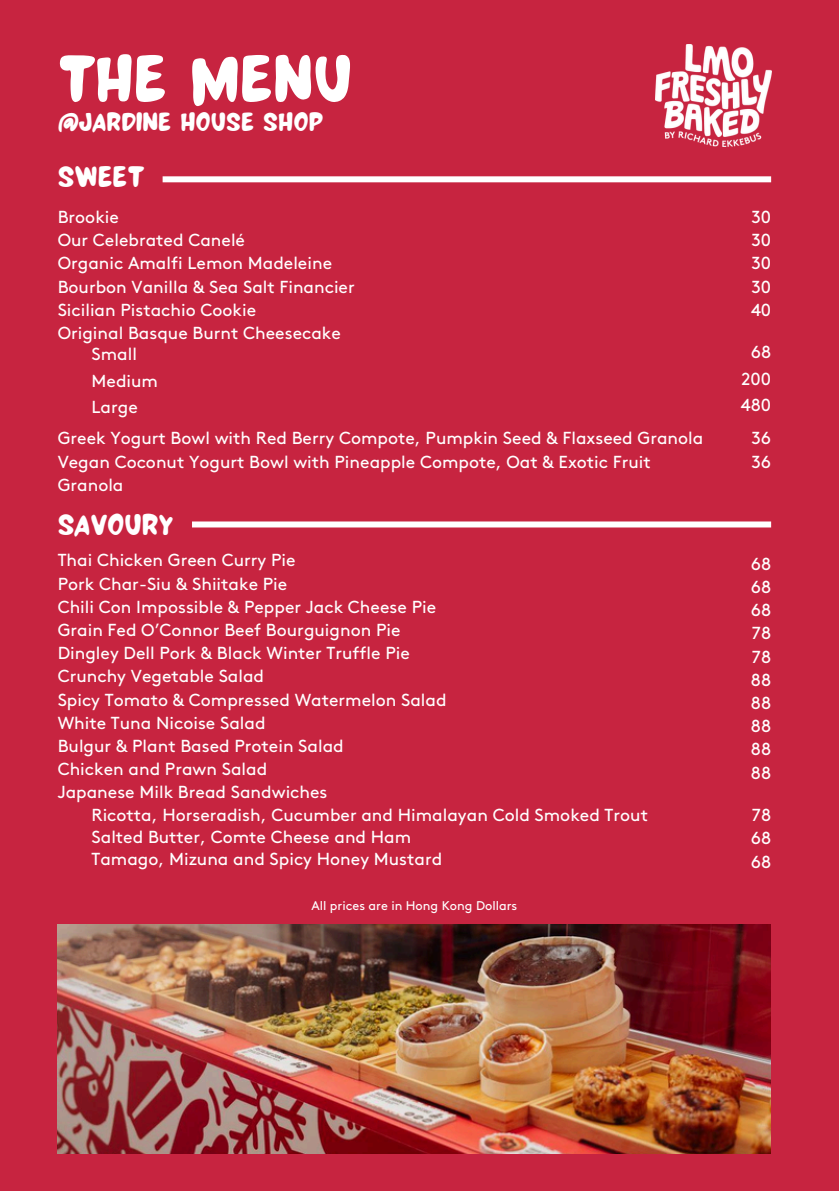
<style>
.page{position:relative;width:839px;height:1191px;background:#fff}
.page>*{position:absolute;margin:0;border:0;box-sizing:border-box;transform-origin:0 0}
.t1{font:74px "NF La Lou Regular";color:#fff}
.t2{font:33px "NF La Lou Regular";color:#fff}
.t3{font:29.2px "NF La Lou Regular";color:#fff}
.t4{font:17.4px/23.2px "Brown Std";color:#fff}
.t5{font:12.6px "Brown Std";color:#fff}
</style>
<div class="page">
<div style="left:0;top:0;width:838px;height:1191px;background:#c72440"></div>
<img style="left:655px;top:45px;width:116px;height:102px">
<div style="left:192px;top:521px;width:579px;height:6px;background:#fff"></div>
<div style="left:163px;top:176px;width:608px;height:6px;background:#fff"></div>
<img style="left:58px;top:924px;width:712px;height:230px">
<h4 class="t1" style="left:58px;top:14px;width:296px">THE MENU</h4>
<h4 class="t3" style="left:58px;top:97px;width:266px">@JARDINE HOUSE SHOP</h4>
<h1 class="t2" style="left:58px;top:148px;width:88px">SWEET</h1>
<h3 class="t4" style="left:58px;top:207px;width:298px">Brookie<br>Our Celebrated Canelé<br>Organic Amalfi Lemon Madeleine<br>Bourbon Vanilla &amp; Sea Salt Financier<br>Sicilian Pistachio Cookie<br>Original Basque Burnt Cheesecake</h3>
<p class="t4" style="left:92px;top:344px;width:47px">Small</p>
<h2 class="t4" style="left:92px;top:371px;width:68px">Medium</h2>
<p class="t4" style="left:92px;top:397px;width:48px">Large</p>
<h4 class="t4" style="left:751px;top:207px;width:22px;text-align:justify">30<br>30<br>30<br>30<br>40</h4>
<h4 class="t4" style="left:750px;top:342px;width:22px">68</h4>
<h4 class="t4" style="left:741px;top:369px;width:31px">200</h4>
<h4 class="t4" style="left:740px;top:395px;width:32px">480</h4>
<h2 class="t4" style="left:58px;top:429px;width:647px">Greek Yogurt Bowl with Red Berry Compote, Pumpkin Seed &amp; Flaxseed Granola<br>Vegan Coconut Yogurt Bowl with Pineapple Compote, Oat &amp; Exotic Fruit<br>Granola</h2>
<p class="t4" style="left:751px;top:429px;width:21px">36<br>36</p>
<h4 class="t2" style="left:58px;top:496px;width:117px">SAVOURY</h4>
<p class="t4" style="left:58px;top:550px;width:390px">Thai Chicken Green Curry Pie<br>Pork Char-Siu &amp; Shiitake Pie<br>Chili Con Impossible &amp; Pepper Jack Cheese Pie Grain Fed O’Connor Beef Bourguignon Pie Dingley Dell Pork &amp; Black Winter Truffle Pie Crunchy Vegetable Salad<br>Spicy Tomato &amp; Compressed Watermelon Salad White Tuna Nicoise Salad<br>Bulgur &amp; Plant Based Protein Salad<br>Chicken and Prawn Salad<br>Japanese Milk Bread Sandwiches</p>
<h4 class="t4" style="left:750px;top:554px;width:22px;text-align:justify">68<br>68<br>68<br>78<br>78<br>88<br>88<br>88<br>88<br>88</h4>
<h4 class="t4" style="left:92px;top:806px;width:558px;line-height:21.8px">Ricotta, Horseradish, Cucumber and Himalayan Cold Smoked Trout<br>Salted Butter, Comte Cheese and Ham<br>Tamago, Mizuna and Spicy Honey Mustard</h4>
<h4 class="t4" style="left:750px;top:805px;width:22px;text-align:justify">78<br>68<br>68</h4>
<h4 class="t5" style="left:311px;top:901px;width:207px">All prices are in Hong Kong Dollars</h4>
</div>
